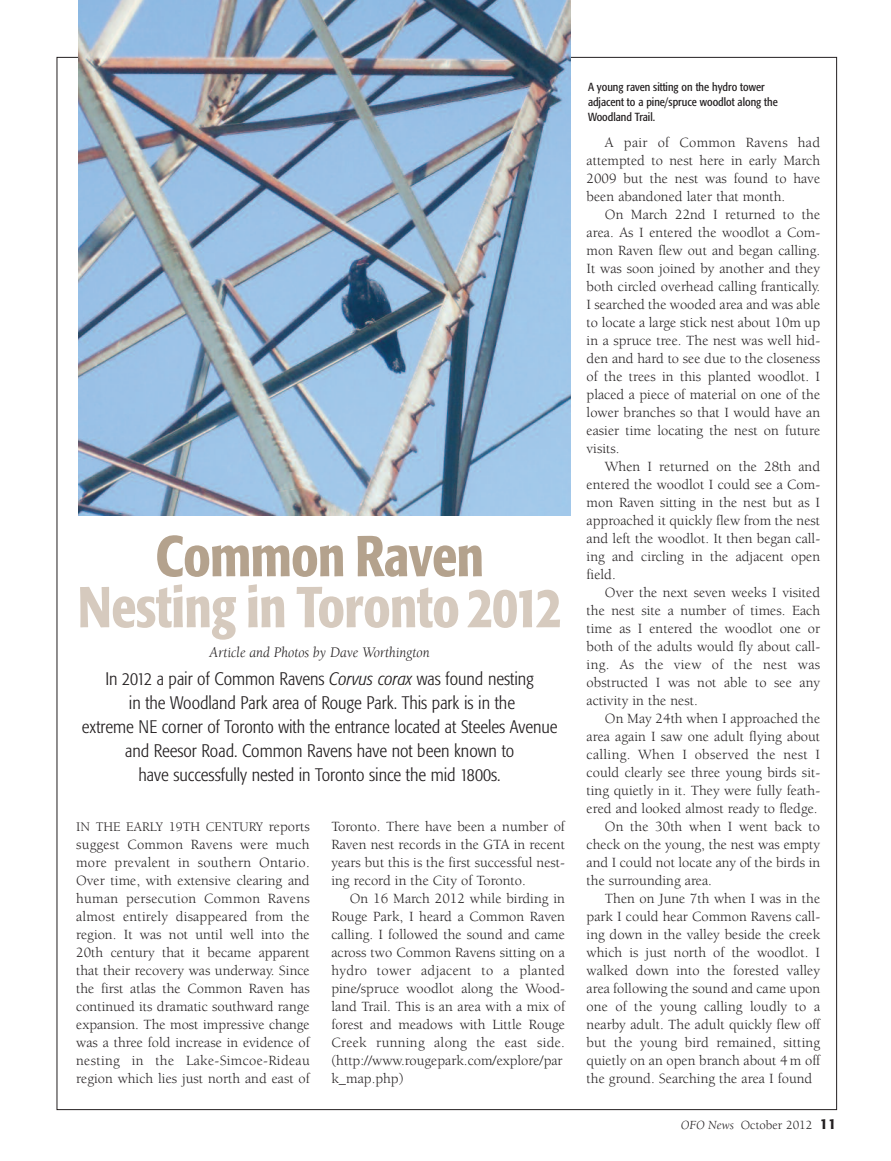
<style>
.page{position:relative;width:891px;height:1161px;background:#fff}
.page>*{position:absolute;margin:0;border:0;box-sizing:border-box;transform-origin:0 0}
.t1{font:500 condensed 57px "Formata";letter-spacing:-.01em;color:#d6cabe;scale:.96 1}
.t2{font:500 condensed 57px "Formata";letter-spacing:-.01em;color:#b4a28d;scale:.96 1}
.t3{font:300 condensed 18px/24px "Formata";color:#231f20;text-align:center}
.t4{font:italic 15px "Berkeley";color:#231f20}
.t5{font:14.4px/18px "Berkeley";color:#231f20;text-align:justify}
.t6{font:14.4px "Berkeley";letter-spacing:.02em;color:#231f20}
.t7{font:13.5px "Berkeley";color:#231f20}
.t8{font:12.75px "Berkeley";color:#231f20}
.t9{font:condensed 11.7px/15px "Formata";color:#231f20}
.s1{font-style:italic}
.s2{font-size:14.4px}
.s3{font-family:"Formata";font-weight:500;font-size:14.25px}
</style>
<div class="page">
<img style="left:78px;top:0;width:492px;height:515px">
<h1 class="t2" style="left:155px;top:534px;width:344px">Common Raven</h1>
<h1 class="t1" style="left:78px;top:585px;width:506px">Nesting in Toronto 2012</h1>
<p class="t4" style="left:210px;top:646px;width:222px">Article and Photos by Dave Worthington</p>
<p class="t3" style="left:82px;top:668px;width:477px">In 2012 a pair of Common Ravens <span class="s1">Corvus corax</span> was found nesting<br>in the Woodland Park area of Rouge Park. This park is in the<br>extreme NE corner of Toronto with the entrance located at Steeles Avenue and Reesor Road. Common Ravens have not been known to<br>have successfully nested in Toronto since the mid 1800s.</p>
<p class="t7" style="left:76px;top:822px;width:235px">IN THE EARLY 19TH CENTURY <span class="s2">reports</span></p>
<p class="t5" style="left:76px;top:837px;width:235px">suggest Common Ravens were much more prevalent in southern Ontario.<br>Over time, with extensive clearing and human persecution Common Ravens almost entirely disappeared from the region. It was not until well into the 20th century that it became apparent that their recovery was underway. Since the first atlas the Common Raven has continued its dramatic southward range expansion. The most impressive change was a three fold increase in evidence of nesting in the Lake-Simcoe-Rideau region which lies just north and east of</p>
<p class="t5" style="left:331px;top:819px;width:235px">Toronto. There have been a number of Raven nest records in the GTA in recent years but this is the first successful nest&shy;ing record in the City of Toronto.</p>
<p class="t5" style="left:331px;top:891px;width:235px;text-align:left;text-indent:18px">On 16 March 2012 while birding in Rouge Park, I heard a Common Raven calling. I followed the sound and came across two Common Ravens sitting on a hydro tower adjacent to a planted pine/spruce woodlot along the Wood&shy;land Trail. This is an area with a mix of forest and meadows with Little Rouge Creek running along the east side. (http://www.rougepark.com/explore/par k_map.php)</p>
<p class="t9" style="left:588px;top:81px;width:191px">A young raven sitting on the hydro tower adjacent to a pine/spruce woodlot along the<br>Woodland Trail.</p>
<p class="t5" style="left:587px;top:134px;width:235px;text-indent:18px">A pair of Common Ravens had attempted to nest here in early March 2009 but the nest was found to have been abandoned later that month.</p>
<p class="t5" style="left:587px;top:206px;width:235px;text-indent:18px">On March 22nd I returned to the area. As I entered the woodlot a Com&shy;mon Raven flew out and began calling.<br>It was soon joined by another and they both circled overhead calling frantically.<br>I searched the wooded area and was able to locate a large stick nest about 10m up in a spruce tree. The nest was well hid&shy;den and hard to see due to the closeness of the trees in this planted woodlot. I placed a piece of material on one of the lower branches so that I would have an easier time locating the nest on future visits.</p>
<p class="t5" style="left:587px;top:458px;width:235px;text-indent:18px">When I returned on the 28th and entered the woodlot I could see a Com&shy;mon Raven sitting in the nest but as I approached it quickly flew from the nest and left the woodlot. It then began call&shy;ing and circling in the adjacent open field.</p>
<p class="t5" style="left:587px;top:584px;width:235px;text-indent:18px">Over the next seven weeks I visited the nest site a number of times. Each time as I entered the woodlot one or both of the adults would fly about call&shy;ing. As the view of the nest was obstructed I was not able to see any activity in the nest.</p>
<p class="t5" style="left:605px;top:710px;width:217px">On May 24th when I approached the</p>
<p class="t5" style="left:587px;top:728px;width:235px">area again I saw one adult flying about</p>
<p class="t6" style="left:587px;top:749px;width:235px">calling. When I observed the nest I</p>
<p class="t5" style="left:587px;top:764px;width:235px">could clearly see three young birds sit-</p>
<p class="t5" style="left:587px;top:782px;width:235px">ting quietly in it. They were fully feath-</p>
<p class="t5" style="left:587px;top:800px;width:233px">ered and looked almost ready to fledge.</p>
<p class="t5" style="left:605px;top:818px;width:217px">On the 30th when I went back to</p>
<p class="t5" style="left:587px;top:836px;width:235px">check on the young, the nest was empty</p>
<p class="t5" style="left:587px;top:854px;width:235px">and I could not locate any of the birds in</p>
<p class="t5" style="left:587px;top:872px;width:127px">the surrounding area.</p>
<p class="t5" style="left:605px;top:890px;width:217px">Then on June 7th when I was in the</p>
<p class="t5" style="left:587px;top:908px;width:235px">park I could hear Common Ravens call-</p>
<p class="t5" style="left:587px;top:926px;width:235px">ing down in the valley beside the creek</p>
<p class="t5" style="left:587px;top:944px;width:235px">which is just north of the woodlot. I</p>
<p class="t5" style="left:587px;top:962px;width:235px">walked down into the forested valley</p>
<p class="t5" style="left:587px;top:980px;width:235px">area following the sound and came upon</p>
<p class="t5" style="left:587px;top:998px;width:235px">one of the young calling loudly to a</p>
<p class="t5" style="left:587px;top:1016px;width:235px">nearby adult. The adult quickly flew off</p>
<p class="t5" style="left:587px;top:1034px;width:235px">but the young bird remained, sitting</p>
<p class="t5" style="left:587px;top:1052px;width:235px">quietly on an open branch about 4 m off</p>
<p class="t5" style="left:587px;top:1070px;width:227px">the ground. Searching the area I found</p>
<p class="t8" style="left:681px;top:1120px;width:157px"><span class="s1">OFO News</span> October 2012 <span class="s3">11</span></p>
</div>
